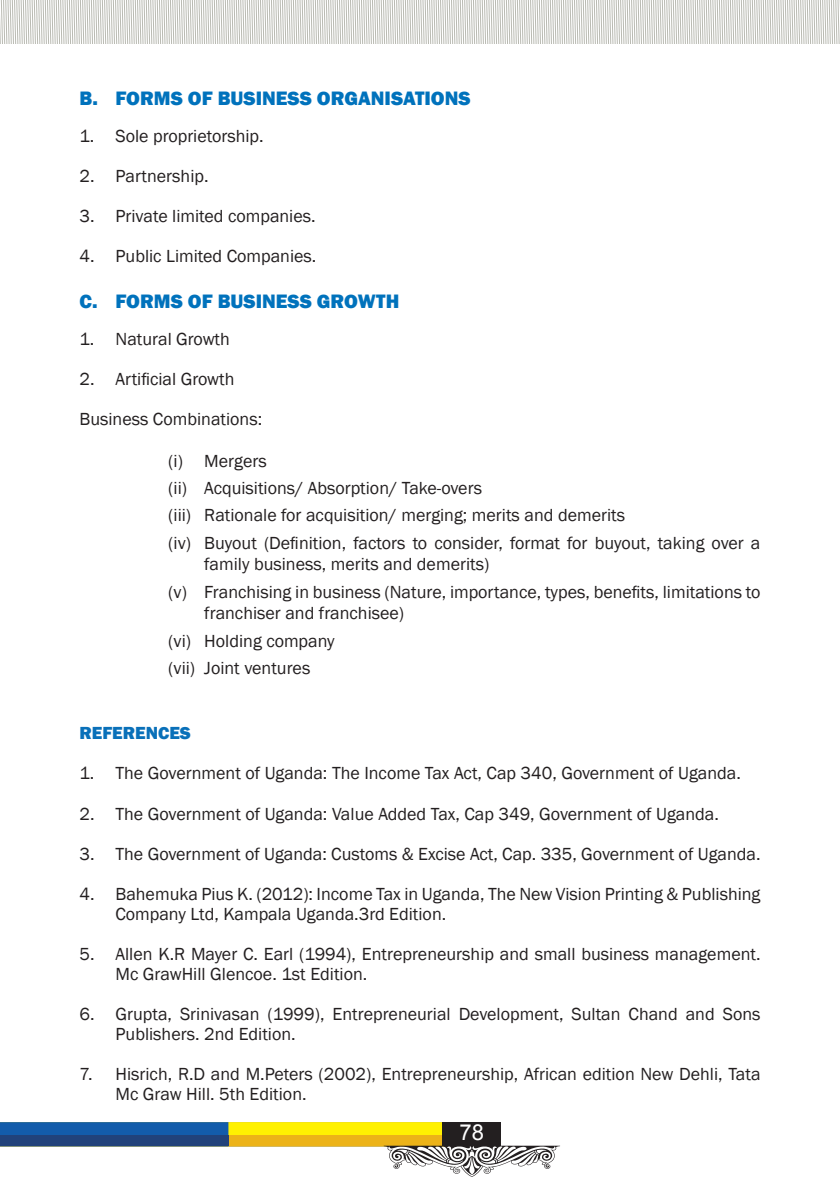
<style>
.page{position:relative;width:840px;height:1191px;background:#fff}
.page>*{position:absolute;margin:0;border:0;box-sizing:border-box;transform-origin:0 0}
.t1{font:22px "Arial";color:#fff}
.t2{font:800 20px "Franklin Gothic";color:#0072bc}
.t3{font:18px/27.2px "Franklin Gothic";color:#231f20}
.t4{font:800 18px "Franklin Gothic";color:#0970b9}
</style>
<div class="page">
<svg style="left:0;top:0;width:840px;height:43px"></svg>
<svg style="left:0;top:1122px;width:560px;height:54px"></svg>
<p class="t2" style="left:79px;top:85px;width:392px">B. FORMS OF BUSINESS ORGANISATIONS</p>
<p class="t3" style="left:79px;top:123px;width:186px">1. Sole proprietorship.</p>
<p class="t3" style="left:79px;top:163px;width:131px">2. Partnership.</p>
<p class="t3" style="left:79px;top:203px;width:237px">3. Private limited companies.</p>
<p class="t3" style="left:79px;top:243px;width:238px">4. Public Limited Companies.</p>
<p class="t2" style="left:79px;top:288px;width:321px">C. FORMS OF BUSINESS GROWTH</p>
<p class="t3" style="left:79px;top:326px;width:152px">1. Natural Growth</p>
<p class="t3" style="left:79px;top:366px;width:156px">2. Artificial Growth</p>
<p class="t3" style="left:79px;top:406px;width:184px">Business Combinations:</p>
<p class="t3" style="left:168px;top:448px;width:593px">(i) Mergers<br>(ii) Acquisitions/ Absorption/ Take-overs<br>(iii) Rationale for acquisition/ merging; merits and demerits<br>(iv) Buyout (Definition, factors to consider, format for buyout, taking over a</p>
<p class="t3" style="left:168px;top:551px;width:593px;text-indent:36px">family business, merits and demerits)<br>(v) Franchising in business (Nature, importance, types, benefits, limitations to</p>
<p class="t3" style="left:168px;top:600px;width:237px;text-indent:36px">franchiser and franchisee) (vi) Holding company<br>(vii) Joint ventures</p>
<p class="t4" style="left:79px;top:722px;width:113px">REFERENCES</p>
<p class="t3" style="left:79px;top:760px;width:662px">1. The Government of Uganda: The Income Tax Act, Cap 340, Government of Uganda.</p>
<p class="t3" style="left:79px;top:800px;width:640px">2. The Government of Uganda: Value Added Tax, Cap 349, Government of Uganda.</p>
<p class="t3" style="left:79px;top:840px;width:682px">3. The Government of Uganda: Customs &amp; Excise Act, Cap. 335, Government of Uganda.</p>
<p class="t3" style="left:115px;top:884px;width:646px;line-height:20px;text-indent:-36px">4. Bahemuka Pius K. (2012): Income Tax in Uganda, The New Vision Printing &amp; Publishing<br>Company Ltd, Kampala Uganda.3rd Edition.</p>
<p class="t3" style="left:115px;top:944px;width:646px;line-height:20px;text-indent:-36px">5. Allen K.R Mayer C. Earl (1994), Entrepreneurship and small business management.<br>Mc GrawHill Glencoe. 1st Edition.</p>
<p class="t3" style="left:115px;top:1004px;width:646px;line-height:20px;text-indent:-36px">6. Grupta, Srinivasan (1999), Entrepreneurial Development, Sultan Chand and Sons<br>Publishers. 2nd Edition.</p>
<p class="t3" style="left:115px;top:1064px;width:646px;line-height:20px;text-indent:-36px">7. Hisrich, R.D and M.Peters (2002), Entrepreneurship, African edition New Dehli, Tata<br>Mc Graw Hill. 5th Edition.</p>
<p class="t1" style="left:459px;top:1118px;width:26px">78</p>
</div>
